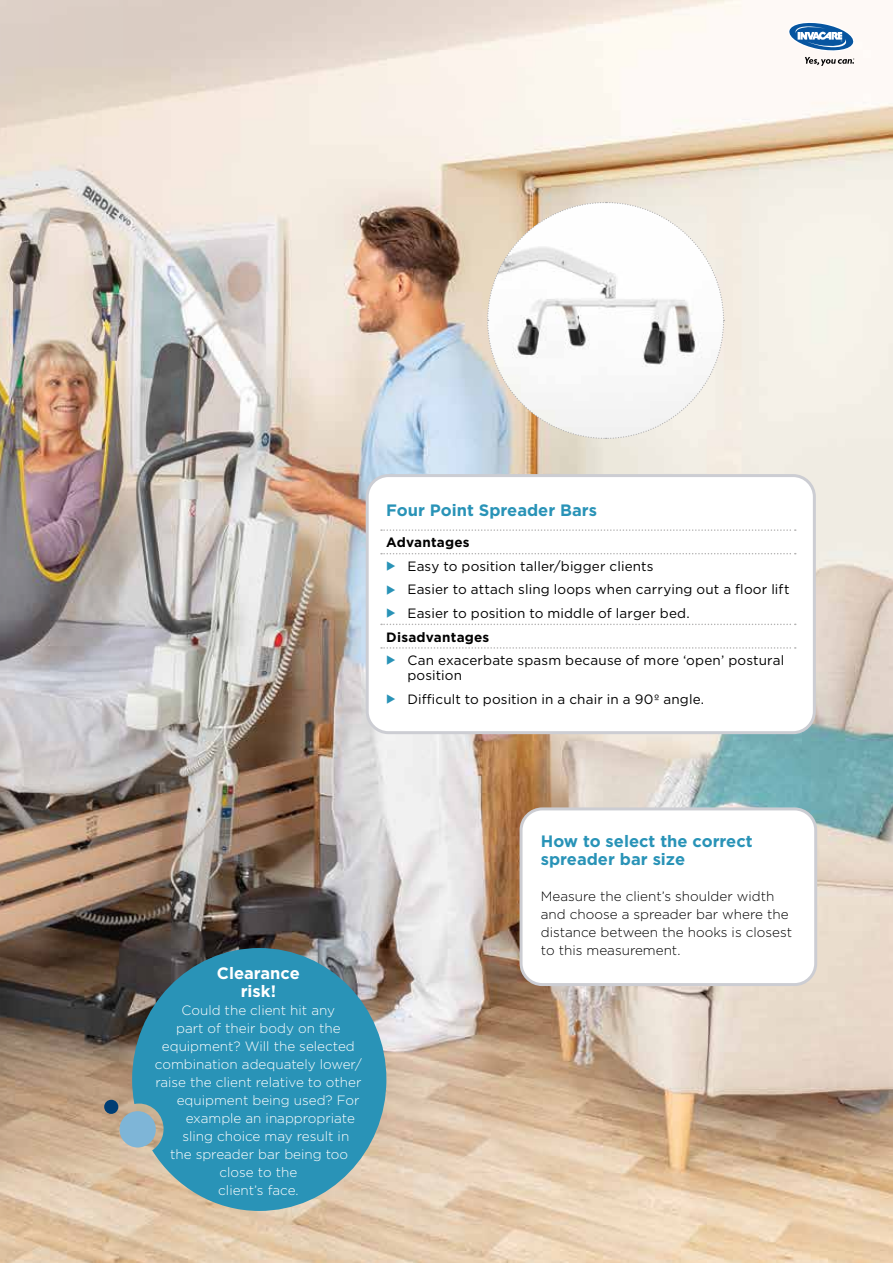
<style>
.page{position:relative;width:893px;height:1263px;background:#fff}
.page>*{position:absolute;margin:0;border:0;box-sizing:border-box;transform-origin:0 0}
.t1{font:700 16.5px/18px "Gotham";color:#2993b7}
.t2{font:700 16.5px/18px "Gotham";color:#fff;text-align:center}
.t3{font:300 13.5px "Gotham";color:#fff}
.t4{font:13.5px/23.5px "Gotham";letter-spacing:.01em;color:#000}
.t5{font:300 13.5px/18px "Gotham";color:#000}
.t6{font:700 13.5px "Gotham";letter-spacing:.015em;color:#000}
.s1{color:#2993b7}
.s2{font-weight:700}
</style>
<div class="page">
<img style="left:0;top:0;width:893px;height:1263px">
<div style="left:367px;top:476px;width:447px;height:257px;background:#fff;border-radius:21px"></div>
<div style="left:366px;top:474px;width:450px;height:260px;border:3px solid #cccdd3;border-radius:21px"></div>
<svg style="left:381px;top:529px;width:415px;height:2px"></svg>
<svg style="left:381px;top:553px;width:415px;height:1px"></svg>
<svg style="left:381px;top:624px;width:415px;height:1px"></svg>
<svg style="left:381px;top:647px;width:415px;height:2px"></svg>
<svg style="left:486px;top:201px;width:239px;height:239px"></svg>
<svg style="left:132px;top:948px;width:254px;height:263px;fill:#2993b7"></svg>
<div style="left:119px;top:1111px;width:37px;height:37px;background:#7eb5d7;border-radius:50%"></div>
<div style="left:104px;top:1100px;width:14px;height:14px;background:#003d73;border-radius:50%"></div>
<div style="left:521px;top:809px;width:295px;height:175px;background:#fff;border-radius:21px"></div>
<div style="left:520px;top:807px;width:297px;height:179px;border:3px solid #cccdd3;border-radius:21px"></div>
<svg style="left:788px;top:22px;width:66px;height:44px"></svg>
<p class="t1" style="left:386px;top:501px;width:212px">Four Point Spreader Bars</p>
<p class="t6" style="left:386px;top:534px;width:85px">Advantages</p>
<p class="t4" style="left:386px;top:554px;width:269px"><span class="s1">◆</span> Easy to position taller/bigger clients</p>
<p class="t4" style="left:386px;top:578px;width:405px"><span class="s1">◆</span> Easier to attach sling loops when carrying out a floor lift</p>
<p class="t4" style="left:386px;top:601px;width:305px"><span class="s1">◆</span> Easier to position to middle of larger bed.<br><span class="s2">Disadvantages</span></p>
<p class="t4" style="left:407px;top:652px;width:378px;line-height:15px;text-indent:-21px"><span class="s1">◆</span> Can exacerbate spasm because of more ‘open’ postural position</p>
<p class="t4" style="left:386px;top:687px;width:319px"><span class="s1">◆</span> Difficult to position in a chair in a 90º angle.</p>
<p class="t2" style="left:217px;top:964px;width:84px">Clearance risk!</p>
<p class="t3" style="left:182px;top:1001px;width:155px">Could the client hit any</p>
<p class="t3" style="left:176px;top:1019px;width:166px">part of their body on the</p>
<p class="t3" style="left:162px;top:1037px;width:194px">equipment? Will the selected</p>
<p class="t3" style="left:155px;top:1055px;width:208px">combination adequately lower/</p>
<p class="t3" style="left:155px;top:1073px;width:208px">raise the client relative to other</p>
<p class="t3" style="left:177px;top:1091px;width:184px">equipment being used? For</p>
<p class="t3" style="left:186px;top:1109px;width:171px">example an inappropriate</p>
<p class="t3" style="left:182px;top:1127px;width:168px">sling choice may result in</p>
<p class="t3" style="left:170px;top:1145px;width:180px">the spreader bar being too</p>
<p class="t3" style="left:219px;top:1163px;width:79px">close to the</p>
<p class="t3" style="left:218px;top:1181px;width:82px">client’s face.</p>
<p class="t1" style="left:541px;top:832px;width:213px">How to select the correct spreader bar size</p>
<p class="t5" style="left:541px;top:886px;width:253px">Measure the client’s shoulder width and choose a spreader bar where the distance between the hooks is closest to this measurement.</p>
</div>
